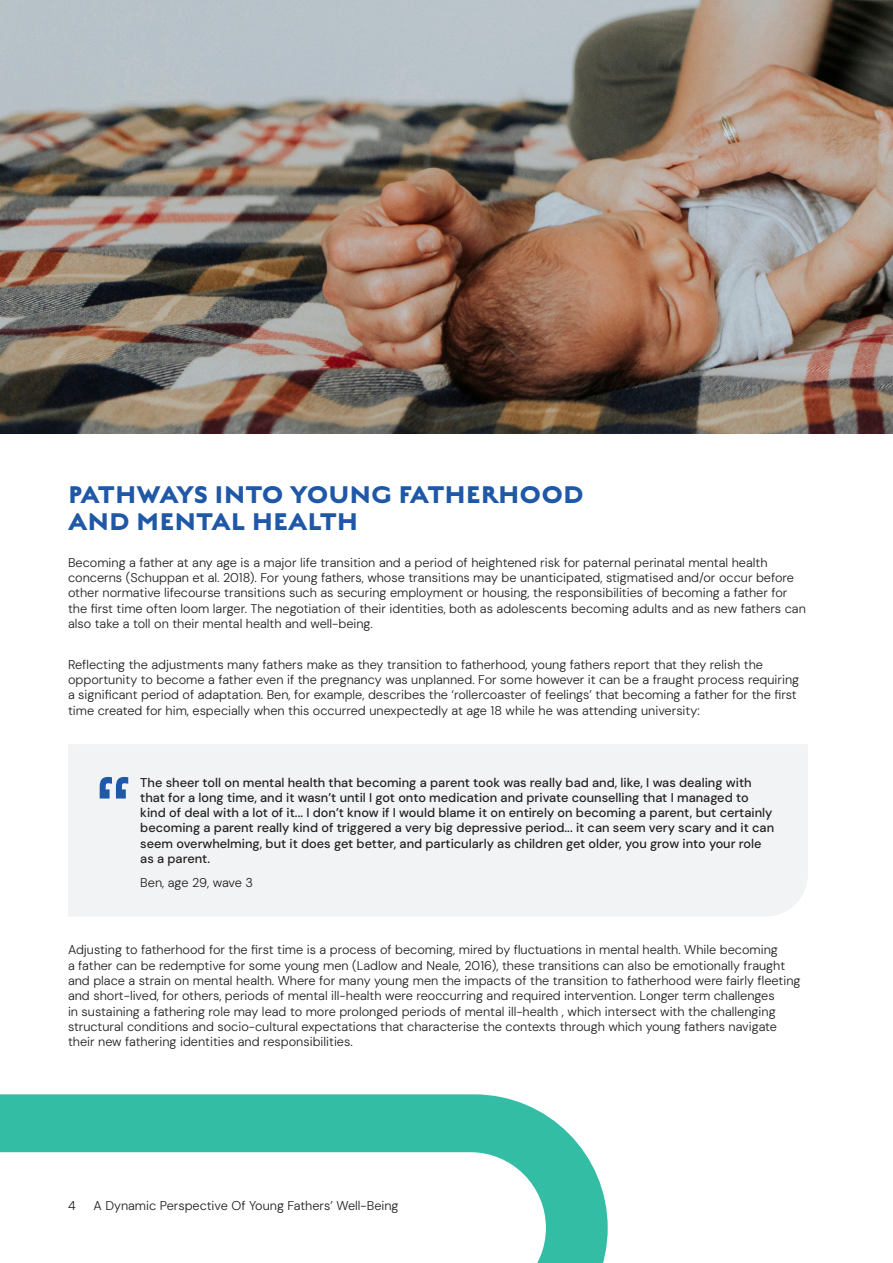
<style>
.page{position:relative;width:893px;height:1263px;background:#fff}
.page>*{position:absolute;margin:0;border:0;box-sizing:border-box;transform-origin:0 0}
.t1{font:500 72px "English Grotesque";color:#1e58a7}
.t2{font:700 27px/27px "English Grotesque";color:#1e58a7}
.t3{font:300 12.75px/15.3px "DM Sans 18 pt";color:#231f20}
.t4{font:500 12.75px/15.3px "DM Sans 18 pt";color:#231f20}
</style>
<div class="page">
<div style="left:68px;top:744px;width:740px;height:172px;background:#f2f3f4"></div>
<img style="left:0;top:0;width:893px;height:434px">
<svg style="left:0;top:1094px;width:608px;height:169px"></svg>
<p class="t2" style="left:68px;top:481px;width:517px">PATHWAYS INTO YOUNG FATHERHOOD<br>AND MENTAL HEALTH</p>
<p class="t3" style="left:68px;top:554px;width:739px">Becoming a father at any age is a major life transition and a period of heightened risk for paternal perinatal mental health concerns (Schuppan et al. 2018). For young fathers, whose transitions may be unanticipated, stigmatised and/or occur before other normative lifecourse transitions such as securing employment or housing, the responsibilities of becoming a father for the first time often loom larger. The negotiation of their identities, both as adolescents becoming adults and as new fathers can also take a toll on their mental health and well-being.</p>
<p class="t3" style="left:68px;top:656px;width:733px">Reflecting the adjustments many fathers make as they transition to fatherhood, young fathers report that they relish the opportunity to become a father even if the pregnancy was unplanned. For some however it can be a fraught process requiring a significant period of adaptation. Ben, for example, describes the ‘rollercoaster of feelings’ that becoming a father for the first time created for him, especially when this occurred unexpectedly at age 18 while he was attending university:</p>
<p class="t1" style="left:98px;top:755px;width:34px">“</p>
<p class="t4" style="left:140px;top:774px;width:635px">The sheer toll on mental health that becoming a parent took was really bad and, like, I was dealing with that for a long time, and it wasn’t until I got onto medication and private counselling that I managed to kind of deal with a lot of it... I don’t know if I would blame it on entirely on becoming a parent, but certainly becoming a parent really kind of triggered a very big depressive period... it can seem very scary and it can seem overwhelming, but it does get better, and particularly as children get older, you grow into your role as a parent.</p>
<p class="t3" style="left:140px;top:875px;width:114px">Ben, age 29, wave 3</p>
<p class="t3" style="left:68px;top:942px;width:734px">Adjusting to fatherhood for the first time is a process of becoming, mired by fluctuations in mental health. While becoming<br>a father can be redemptive for some young men (Ladlow and Neale, 2016), these transitions can also be emotionally fraught and place a strain on mental health. Where for many young men the impacts of the transition to fatherhood were fairly fleeting and short-lived, for others, periods of mental ill-health were reoccurring and required intervention. Longer term challenges<br>in sustaining a fathering role may lead to more prolonged periods of mental ill-health , which intersect with the challenging structural conditions and socio-cultural expectations that characterise the contexts through which young fathers navigate their new fathering identities and responsibilities.</p>
<p class="t3" style="left:68px;top:1198px;width:9px">4</p>
<p class="t3" style="left:94px;top:1198px;width:307px">A Dynamic Perspective Of Young Fathers’ Well-Being</p>
</div>
